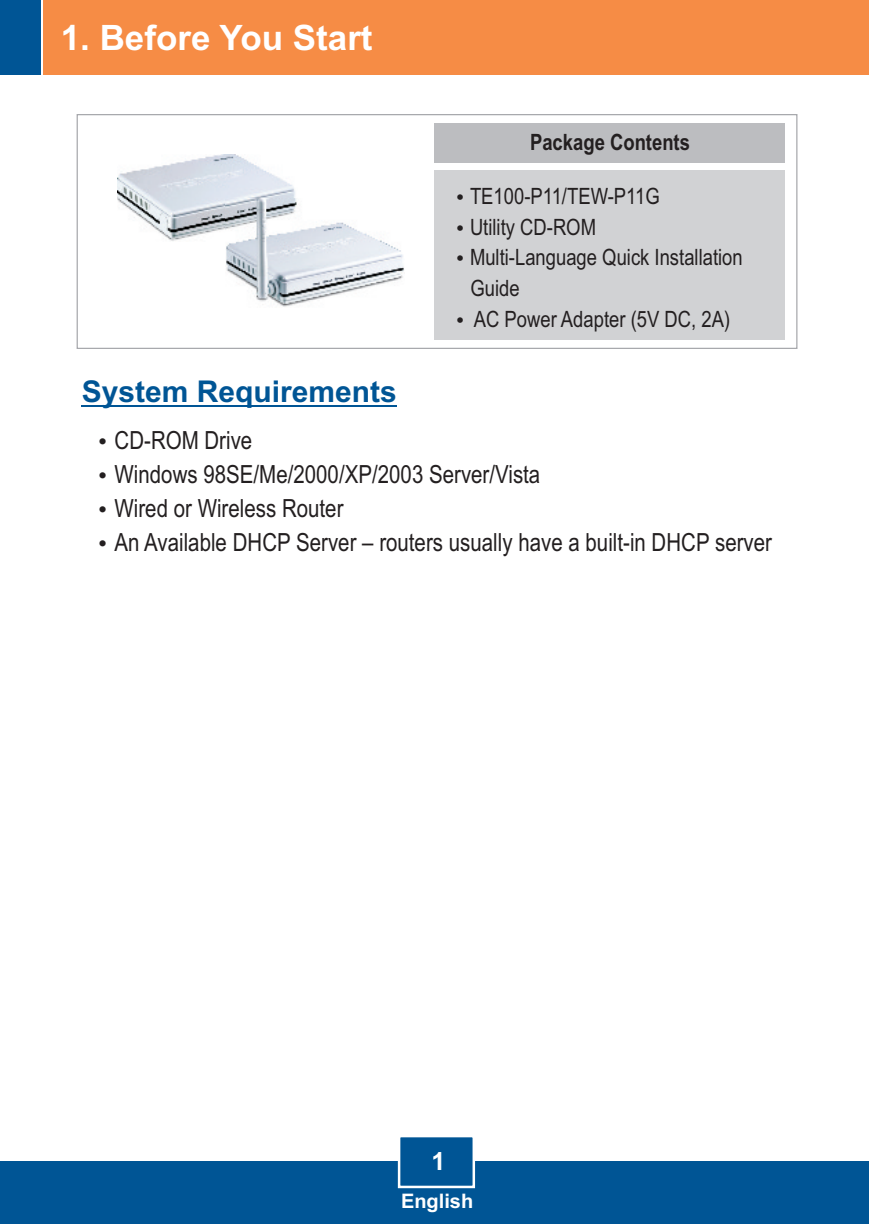
<style>
.page{position:relative;width:869px;height:1224px;background:#fff}
.page>*{position:absolute;margin:0;border:0;box-sizing:border-box;transform-origin:0 0}
.t1{font:700 35px "Arial";color:#fff}
.t2{font:700 30px "Arial";color:#005595}
.t3{font:25px/34px "Arial Narrow";color:#231f20}
.t4{font:700 25px "Arial";color:#fff}
.t5{font:22.5px/30.5px "Arial Narrow";color:#231f20}
.t6{font:700 22.5px "Arial Narrow";color:#231f20}
.t7{font:700 20px "Arial";color:#fff}
</style>
<div class="page">
<div style="left:0;top:1161px;width:869px;height:63px;background:#005595"></div>
<div style="left:44px;top:0;width:825px;height:75px;background:#f68c45"></div>
<div style="left:0;top:0;width:41px;height:75px;background:#005595"></div>
<svg style="left:76px;top:114px;width:722px;height:235px"></svg>
<svg style="left:397px;top:1137px;width:79px;height:52px"></svg>
<div style="left:434px;top:170px;width:351px;height:170px;background:#d1d2d4"></div>
<div style="left:434px;top:123px;width:351px;height:40px;background:#bcbdc0"></div>
<hr style="left:82px;top:405px;width:315px;height:1px;background:#005595">
<img style="left:118px;top:155px;width:180px;height:86px">
<img style="left:225px;top:198px;width:180px;height:109px">
<h1 class="t1" style="left:61px;top:24px;width:313px">1. Before You Start</h1>
<p class="t2" style="left:82px;top:380px;width:317px">System Requirements</p>
<p class="t3" style="left:115px;top:426px;width:139px">CD-ROM Drive</p>
<p class="t6" style="left:530px;top:133px;width:161px">Package Contents</p>
<p class="t5" style="left:470px;top:183px;width:191px">TE100-P11/TEW-P11G<br>Utility CD-ROM</p>
<p class="t5" style="left:470px;top:244px;width:274px">Multi-Language Quick Installation</p>
<p class="t5" style="left:470px;top:275px;width:261px">Guide<br>AC Power Adapter (5V DC, 2A)</p>
<p class="t3" style="left:115px;top:460px;width:659px">Windows 98SE/Me/2000/XP/2003 Server/Vista<br>Wired or Wireless Router<br>An Available DHCP Server – routers usually have a built-in DHCP server</p>
<p class="t4" style="left:432px;top:1151px;width:15px">1</p>
<p class="t7" style="left:401px;top:1193px;width:74px">English</p>
</div>
